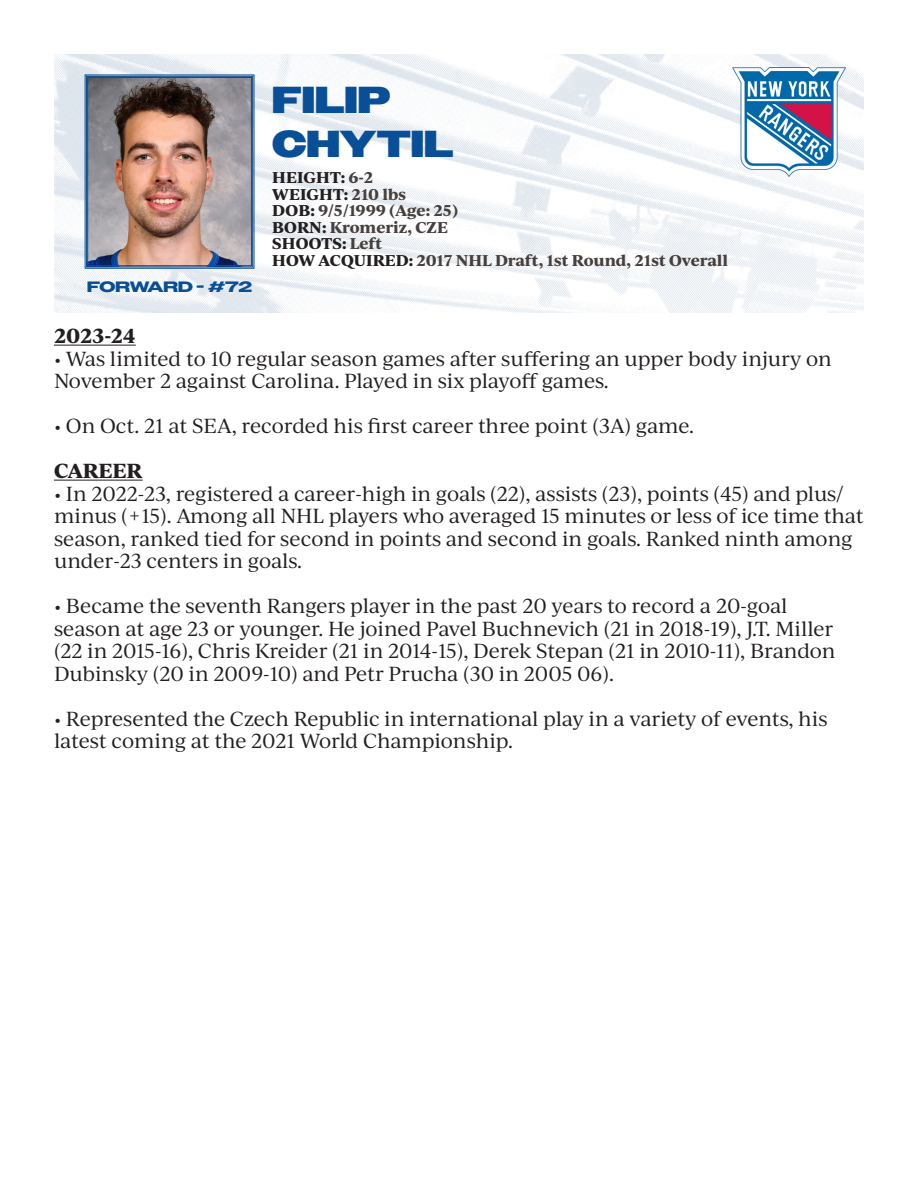
<style>
.page{position:relative;width:918px;height:1188px;background:#fff}
.page>*{position:absolute;margin:0;border:0;box-sizing:border-box;transform-origin:0 0}
.t1{font:900 37.5px "Owners Wide";color:#084f97}
.t2{font:19.5px/22.5px "Ivy Journal";letter-spacing:-.01em;color:#231f20}
.t3{font:700 19.5px "Ivy Journal";letter-spacing:-.01em;color:#231f20}
.t4{font:700 15px "Ivy Journal";color:#463f3d}
.t5{font:700 15px "Ivy Journal";letter-spacing:.01em;color:#231f20}
.t6{font:700 15px "Owners X Wide";letter-spacing:-.02em;color:#084f97}
.s1{color:#463f3d}
.s2{color:#231f20}
</style>
<div class="page">
<hr style="left:54px;top:345px;width:82px;height:1px;background:#231f20">
<hr style="left:54px;top:480px;width:89px;height:1px;background:#231f20">
<img style="left:54px;top:55px;width:810px;height:257px">
<img style="left:85px;top:75px;width:169px;height:194px">
<div style="left:86px;top:76px;width:167px;height:191px;border:1px solid #084f97"></div>
<div style="left:87px;top:77px;width:165px;height:189px;border:1px solid #084f97"></div>
<img style="left:732px;top:68px;width:113px;height:108px">
<p class="t6" style="left:87px;top:278px;width:167px">FORWARD - #72</p>
<p class="t1" style="left:272px;top:78px;width:120px">FILIP</p>
<p class="t1" style="left:272px;top:122px;width:183px">CHYTIL</p>
<p class="t5" style="left:272px;top:166px;width:102px">HEIGHT: <span class="s1">6-2</span></p>
<p class="t5" style="left:272px;top:183px;width:135px">WEIGHT: <span class="s1">210 lbs</span></p>
<p class="t4" style="left:272px;top:199px;width:188px"><span class="s2">DOB:</span> 9/5/1999 (Age: 25)</p>
<p class="t4" style="left:272px;top:216px;width:177px"><span class="s2">BORN:</span> Kromeriz, CZE</p>
<p class="t5" style="left:272px;top:232px;width:112px">SHOOTS: <span class="s1">Left</span></p>
<p class="t4" style="left:272px;top:249px;width:457px"><span class="s2">HOW ACQUIRED:</span> 2017 NHL Draft, 1st Round, 21st Overall</p>
<p class="t3" style="left:54px;top:321px;width:83px">2023-24</p>
<p class="t2" style="left:54px;top:346px;width:779px">• Was limited to 10 regular season games after suffering an upper body injury on<br>November 2 against Carolina. Played in six playoff games.</p>
<p class="t2" style="left:54px;top:414px;width:641px">• On Oct. 21 at SEA, recorded his first career three point (3A) game.</p>
<p class="t3" style="left:54px;top:456px;width:90px">CAREER</p>
<p class="t2" style="left:54px;top:481px;width:812px">• In 2022-23, registered a career-high in goals (22), assists (23), points (45) and plus/ minus (+15). Among all NHL players who averaged 15 minutes or less of ice time that season, ranked tied for second in points and second in goals. Ranked ninth among under-23 centers in goals.</p>
<p class="t2" style="left:54px;top:594px;width:783px">• Became the seventh Rangers player in the past 20 years to record a 20-goal season at age 23 or younger. He joined Pavel Buchnevich (21 in 2018-19), J.T. Miller (22 in 2015-16), Chris Kreider (21 in 2014-15), Derek Stepan (21 in 2010-11), Brandon Dubinsky (20 in 2009-10) and Petr Prucha (30 in 2005 06).</p>
<p class="t2" style="left:54px;top:706px;width:775px">• Represented the Czech Republic in international play in a variety of events, his latest coming at the 2021 World Championship.</p>
</div>
